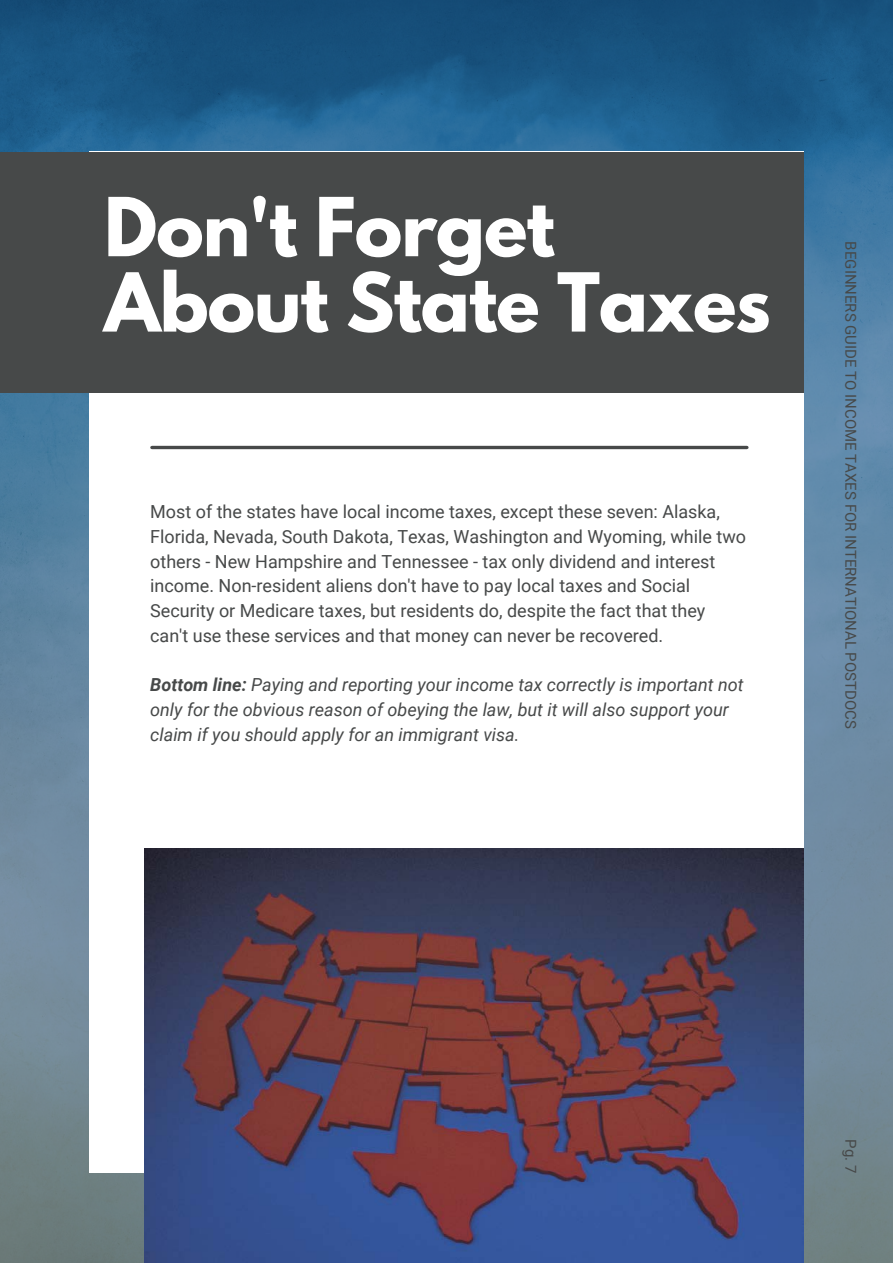
<style>
.page{position:relative;width:893px;height:1264px;background:#fff}
.page>*{position:absolute;margin:0;border:0;box-sizing:border-box;transform-origin:0 0}
.t1{font:700 72px/75.3px "League Spartan";letter-spacing:-.015em;color:#fff}
.t2{font:18px/24.8px "Roboto";color:#474949}
.t3{font:italic 18px/24.8px "Roboto";color:#474949}
.t4{font:15px "Roboto";color:#474949}
.s1{font-weight:700}
</style>
<div class="page">
<img style="left:0;top:0;width:892px;height:1262px">
<div style="left:89px;top:152px;width:714px;height:1020px;background:#fff"></div>
<img style="left:144px;top:849px;width:659px;height:413px">
<hr style="left:152px;top:446px;width:594px;height:3px;background:#474949">
<div style="left:0;top:152px;width:803px;height:240px;background:#474949"></div>
<h1 class="t1" style="left:104px;top:199px;width:668px">Don't Forget<br>About State Taxes</h1>
<p class="t2" style="left:150px;top:499px;width:597px">Most of the states have local income taxes, except these seven: Alaska, Florida, Nevada, South Dakota, Texas, Washington and Wyoming, while two others - New Hampshire and Tennessee - tax only dividend and interest income. Non-resident aliens don't have to pay local taxes and Social Security or Medicare taxes, but residents do, despite the fact that they can't use these services and that money can never be recovered.</p>
<p class="t3" style="left:150px;top:673px;width:595px"><span class="s1">Bottom line:</span> Paying and reporting your income tax correctly is important not only for the obvious reason of obeying the law, but it will also support your claim if you should apply for an immigrant visa.</p>
<p class="t4" style="left:859px;top:241px;width:488px;rotate:90deg">BEGINNERS GUIDE TO INCOME TAXES FOR INTERNATIONAL POSTDOCS</p>
<p class="t4" style="left:859px;top:1139px;width:35px;rotate:90deg">Pg. 7</p>
</div>
